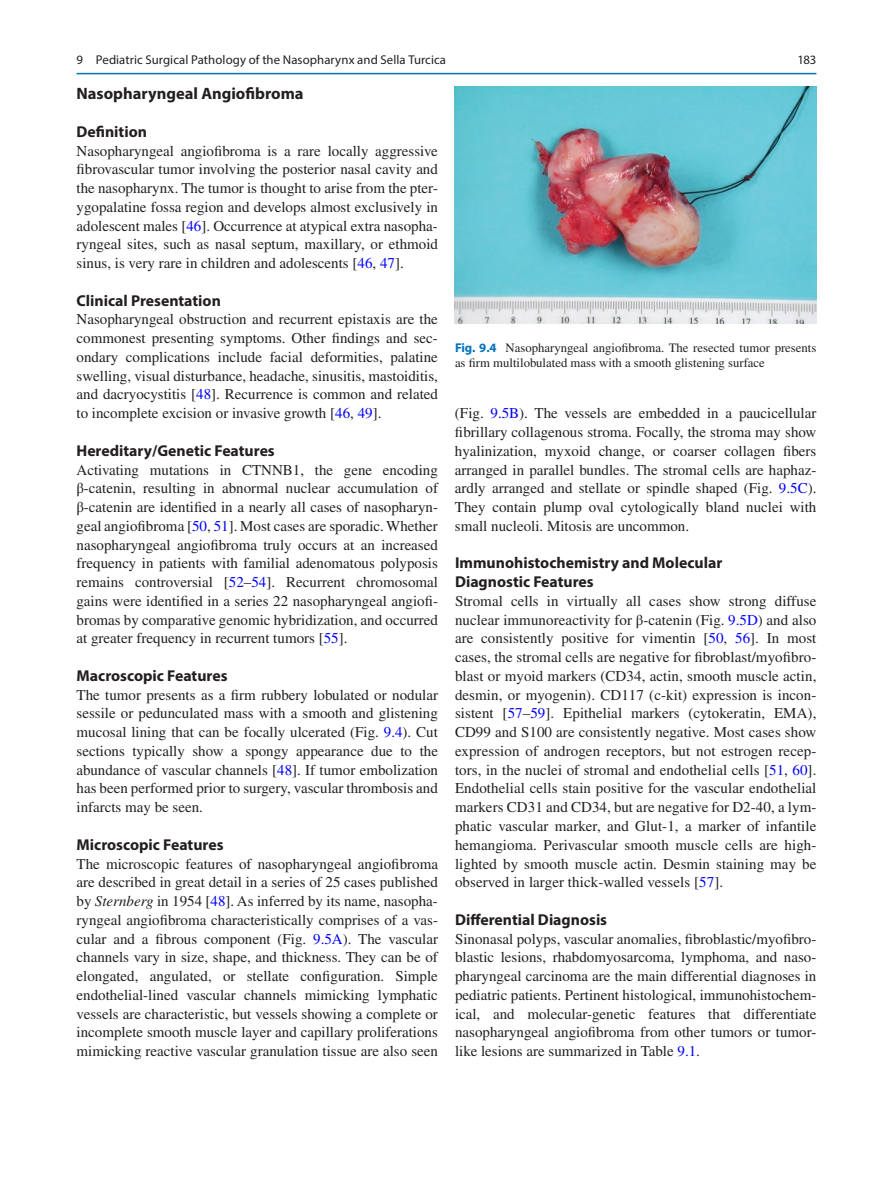
<style>
.page{position:relative;width:893px;height:1187px;background:#fff}
.page>*{position:absolute;margin:0;border:0;box-sizing:border-box;transform-origin:0 0}
.t1{font:700 16.5px "Myriad Pro";color:#231f20}
.t2{font:700 15.75px/18.8px "Myriad Pro";color:#231f20}
.t3{font:15px/18.8px "Times LT Std";color:#231f20;text-align:justify}
.t4{font:12.75px/15px "Times LT Std";color:#231f20}
.t5{font:12.75px "Myriad Pro";letter-spacing:.005em;color:#231f20}
.s1{color:#00f}
.s2{font-family:"STIX General"}
.s3{font-style:italic}
.s4{font-family:"Myriad Pro";font-weight:700;color:#0073bc}
</style>
<div class="page">
<img style="left:455px;top:87px;width:361px;height:236px">
<hr style="left:77px;top:73px;width:739px;height:1px;background:#0073bc">
<p class="t5" style="left:77px;top:52px;width:371px">9 Pediatric Surgical Pathology of the Nasopharynx and Sella Turcica</p>
<p class="t1" style="left:77px;top:83px;width:229px">Nasopharyngeal Angiofibroma</p>
<p class="t2" style="left:77px;top:122px;width:72px">Definition</p>
<p class="t3" style="left:77px;top:141px;width:363px">Nasopharyngeal angiofibroma is a rare locally aggressive fibrovascular tumor involving the posterior nasal cavity and the nasopharynx. The tumor is thought to arise from the pter&shy;ygopalatine fossa region and develops almost exclusively in adolescent males [<span class="s1">46</span>]. Occurrence at atypical extra nasopha&shy;ryngeal sites, such as nasal septum, maxillary, or ethmoid sinus, is very rare in children and adolescents [<span class="s1">46</span>, <span class="s1">47</span>].</p>
<p class="t2" style="left:77px;top:290px;width:146px">Clinical Presentation</p>
<p class="t3" style="left:77px;top:310px;width:363px">Nasopharyngeal obstruction and recurrent epistaxis are the commonest presenting symptoms. Other findings and sec&shy;ondary complications include facial deformities, palatine swelling, visual disturbance, headache, sinusitis, mastoiditis, and dacryocystitis [<span class="s1">48</span>]. Recurrence is common and related to incomplete excision or invasive growth [<span class="s1">46</span>, <span class="s1">49</span>].</p>
<p class="t2" style="left:77px;top:440px;width:200px">Hereditary/Genetic Features</p>
<p class="t3" style="left:77px;top:460px;width:363px">Activating mutations in CTNNB1, the gene encoding <span class="s2">β</span>-catenin, resulting in abnormal nuclear accumulation of <span class="s2">β</span>-catenin are identified in a nearly all cases of nasopharyn&shy;geal angiofibroma [<span class="s1">50</span>, <span class="s1">51</span>]. Most cases are sporadic. Whether nasopharyngeal angiofibroma truly occurs at an increased frequency in patients with familial adenomatous polyposis remains controversial [<span class="s1">52</span>–<span class="s1">54</span>]. Recurrent chromosomal gains were identified in a series 22 nasopharyngeal angiofi&shy;bromas by comparative genomic hybridization, and occurred at greater frequency in recurrent tumors [<span class="s1">55</span>].</p>
<p class="t2" style="left:77px;top:665px;width:152px">Macroscopic Features</p>
<p class="t3" style="left:77px;top:685px;width:363px">The tumor presents as a firm rubbery lobulated or nodular sessile or pedunculated mass with a smooth and glistening mucosal lining that can be focally ulcerated (Fig. <span class="s1">9.4</span>). Cut sections typically show a spongy appearance due to the abundance of vascular channels [<span class="s1">48</span>]. If tumor embolization has been performed prior to surgery, vascular thrombosis and infarcts may be seen.</p>
<p class="t2" style="left:77px;top:834px;width:149px">Microscopic Features</p>
<p class="t3" style="left:77px;top:854px;width:363px">The microscopic features of nasopharyngeal angiofibroma are described in great detail in a series of 25 cases published by <span class="s3">Sternberg</span> in 1954 [<span class="s1">48</span>]. As inferred by its name, nasopha&shy;ryngeal angiofibroma characteristically comprises of a vas&shy;cular and a fibrous component (Fig. <span class="s1">9.5A</span>). The vascular channels vary in size, shape, and thickness. They can be of elongated, angulated, or stellate configuration. Simple endothelial-lined vascular channels mimicking lymphatic vessels are characteristic, but vessels showing a complete or incomplete smooth muscle layer and capillary proliferations mimicking reactive vascular granulation tissue are also seen</p>
<p class="t5" style="left:797px;top:52px;width:20px">183</p>
<p class="t4" style="left:455px;top:340px;width:363px"><span class="s4">Fig. 9.4</span> Nasopharyngeal angiofibroma. The resected tumor presents as firm multilobulated mass with a smooth glistening surface</p>
<p class="t3" style="left:455px;top:404px;width:363px">(Fig. <span class="s1">9.5B</span>). The vessels are embedded in a paucicellular fibrillary collagenous stroma. Focally, the stroma may show hyalinization, myxoid change, or coarser collagen fibers arranged in parallel bundles. The stromal cells are haphaz&shy;ardly arranged and stellate or spindle shaped (Fig. <span class="s1">9.5C</span>).<br>They contain plump oval cytologically bland nuclei with small nucleoli. Mitosis are uncommon.</p>
<p class="t2" style="left:455px;top:553px;width:269px">Immunohistochemistry and Molecular<br>Diagnostic Features</p>
<p class="t3" style="left:455px;top:591px;width:363px">Stromal cells in virtually all cases show strong diffuse nuclear immunoreactivity for <span class="s2">β</span>-catenin (Fig. <span class="s1">9.5D</span>) and also are consistently positive for vimentin [<span class="s1">50</span>, <span class="s1">56</span>]. In most cases, the stromal cells are negative for fibroblast/myofibro&shy;blast or myoid markers (CD34, actin, smooth muscle actin, desmin, or myogenin). CD117 (c-kit) expression is incon&shy;sistent [<span class="s1">57</span>–<span class="s1">59</span>]. Epithelial markers (cytokeratin, EMA), CD99 and S100 are consistently negative. Most cases show expression of androgen receptors, but not estrogen recep&shy;tors, in the nuclei of stromal and endothelial cells [<span class="s1">51</span>, <span class="s1">60</span>].<br>Endothelial cells stain positive for the vascular endothelial markers CD31 and CD34, but are negative for D2-40, a lym&shy;phatic vascular marker, and Glut-1, a marker of infantile hemangioma. Perivascular smooth muscle cells are high&shy;lighted by smooth muscle actin. Desmin staining may be observed in larger thick-walled vessels [<span class="s1">57</span>].</p>
<p class="t2" style="left:455px;top:909px;width:154px">Differential Diagnosis</p>
<p class="t3" style="left:455px;top:929px;width:363px">Sinonasal polyps, vascular anomalies, fibroblastic/myofibro&shy;blastic lesions, rhabdomyosarcoma, lymphoma, and naso&shy;pharyngeal carcinoma are the main differential diagnoses in pediatric patients. Pertinent histological, immunohistochem&shy;ical, and molecular-genetic features that differentiate nasopharyngeal angiofibroma from other tumors or tumor&shy;like lesions are summarized in Table <span class="s1">9.1</span>.</p>
</div>
